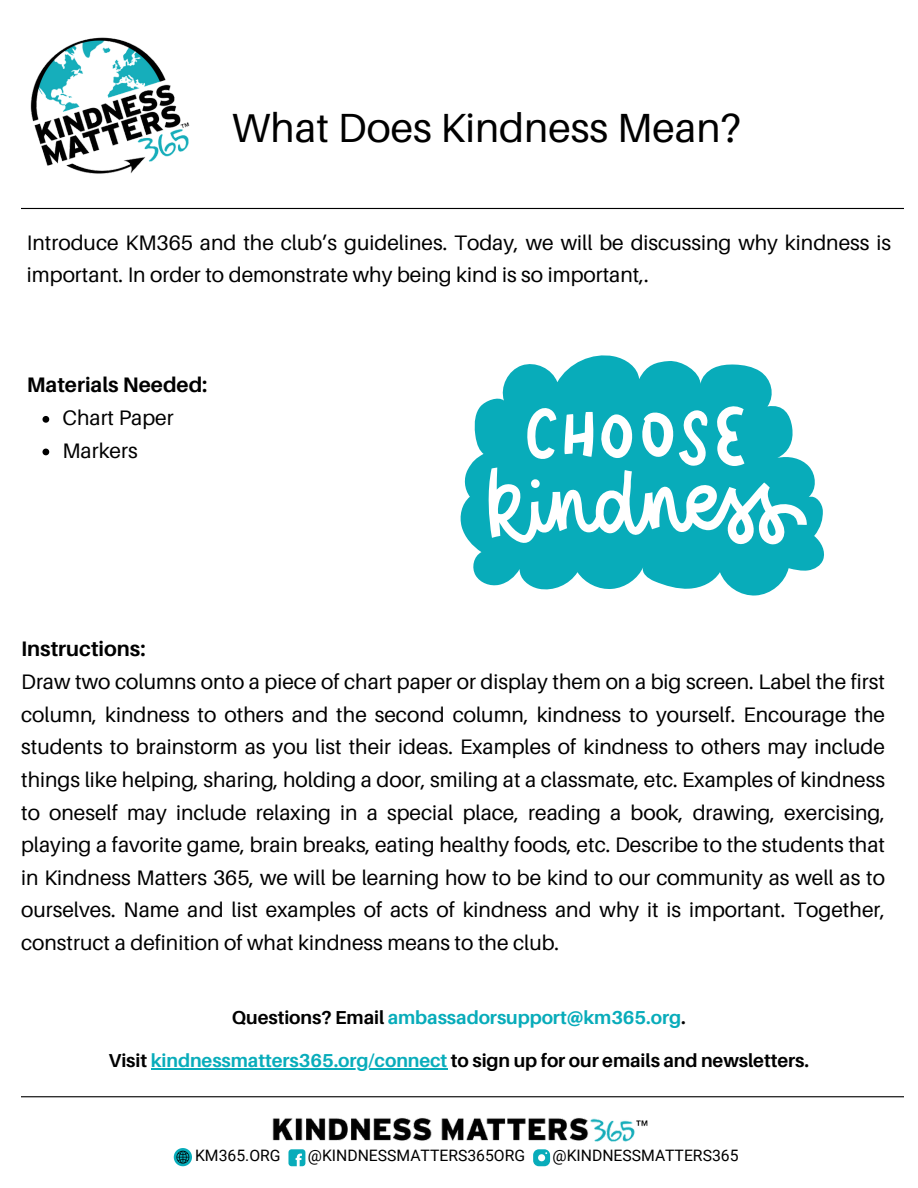
<style>
.page{position:relative;width:918px;height:1188px;background:#fff}
.page>*{position:absolute;margin:0;border:0;box-sizing:border-box;transform-origin:0 0}
.t1{font:40.8px "Aileron";color:#000}
.t2{font:21px/32.7px "Aileron";color:#000}
.t3{font:700 21px "Aileron";color:#000}
.t4{font:700 18.75px "Aileron";letter-spacing:-.005em;color:#000}
.t5{font:700 18.75px "Aileron";letter-spacing:-.005em;color:#08acba}
.t6{font:15.75px "Roboto";color:#000}
.s1{font-weight:700}
.s2{color:#000}
.s3{color:#08acba}
</style>
<div class="page">
<hr style="left:0;top:208px;width:918px;height:1px;background:#000">
<img style="left:272px;top:1118px;width:376px;height:24px">
<hr style="left:0;top:1096px;width:918px;height:1px;background:#000">
<img style="left:30px;top:37px;width:160px;height:137px">
<svg style="left:288px;top:1149px;width:17px;height:17px"></svg>
<svg style="left:533px;top:1149px;width:17px;height:17px"></svg>
<svg style="left:174px;top:1148px;width:18px;height:18px"></svg>
<div style="left:0;top:1074px;width:21px;height:47px;background:#fff"></div>
<div style="left:904px;top:1074px;width:14px;height:47px;background:#fff"></div>
<div style="left:0;top:184px;width:21px;height:47px;background:#fff"></div>
<div style="left:904px;top:184px;width:14px;height:47px;background:#fff"></div>
<svg style="left:460px;top:355px;width:364px;height:241px;fill:#08acba"></svg>
<hr style="left:151px;top:1068px;width:296px;height:1px;background:#08acba">
<svg style="left:42px;top:416px;width:7px;height:7px"></svg>
<svg style="left:42px;top:449px;width:7px;height:6px"></svg>
<p class="t1" style="left:232px;top:103px;width:511px">What Does Kindness Mean?</p>
<h4 class="t2" style="left:27px;top:225px;width:866px">Introduce KM365 and the club’s guidelines. Today, we will be discussing why kindness is important. In order to demonstrate why being kind is so important,.</h4>
<p class="t3" style="left:27px;top:372px;width:182px">Materials Needed:</p>
<p class="t2" style="left:62px;top:401px;width:113px">Chart Paper</p>
<h3 class="t2" style="left:62px;top:433px;width:77px">Markers</h3>
<p class="t2" style="left:21px;top:632px;width:865px"><span class="s1">Instructions:<br></span>Draw two columns onto a piece of chart paper or display them on a big screen. Label the first column, kindness to others and the second column, kindness to yourself. Encourage the students to brainstorm as you list their ideas. Examples of kindness to others may include things like helping, sharing, holding a door, smiling at a classmate, etc. Examples of kindness to oneself may include relaxing in a special place, reading a book, drawing, exercising, playing a favorite game, brain breaks, eating healthy foods, etc. Describe to the students that in Kindness Matters 365, we will be learning how to be kind to our community as well as to ourselves. Name and list examples of acts of kindness and why it is important. Together, construct a definition of what kindness means to the club.</p>
<h2 class="t5" style="left:232px;top:1006px;width:455px"><span class="s2">Questions? Email</span> ambassadorsupport@km365.org<span class="s2">.</span></h2>
<h2 class="t4" style="left:109px;top:1049px;width:702px">Visit <span class="s3">kindnessmatters365.org/connect</span> to sign up for our emails and newsletters.</h2>
<h3 class="t6" style="left:195px;top:1146px;width:87px">KM365.ORG</h3>
<h3 class="t6" style="left:308px;top:1146px;width:219px">@KINDNESSMATTERS365ORG</h3>
<h3 class="t6" style="left:553px;top:1146px;width:187px">@KINDNESSMATTERS365</h3>
</div>
